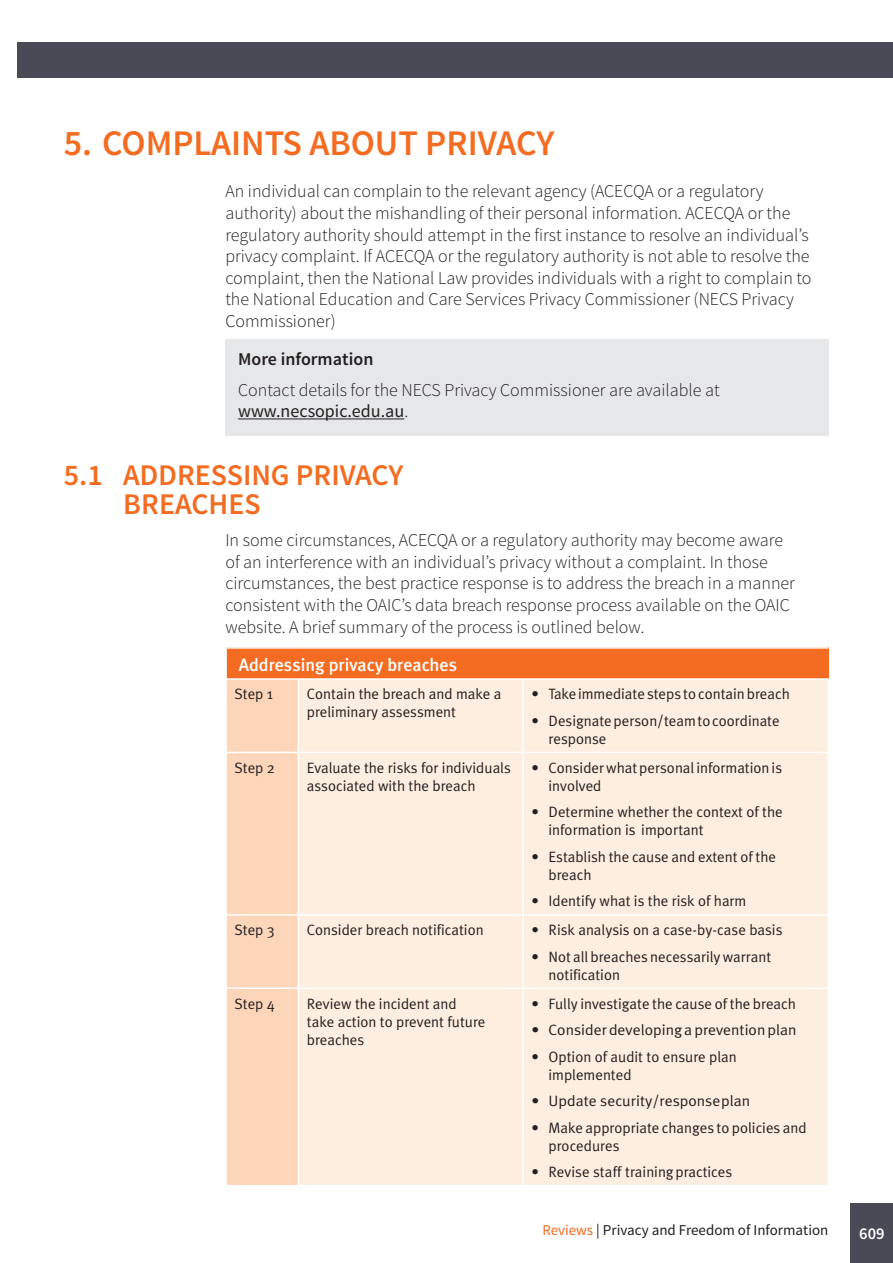
<style>
.page{position:relative;width:893px;height:1263px;background:#fff}
.page>*{position:absolute;margin:0;border:0;box-sizing:border-box;transform-origin:0 0}
.t1{font:600 36px "Source Sans Pro";color:#f36c21}
.t2{font:600 30px/28.5px "Source Sans Pro";color:#f36c21}
._02-body{font:300 18px/21.6px "Source Sans Pro";color:#231f20}
.table-style-2-header{font:500 18px "Meta Plus";color:#fff}
.t3{font:18px "Source Sans Pro";color:#231f20}
.t4{font:600 16.5px "Source Sans Pro";color:#fff}
.table-body-text{font:15px/18px "Meta Plus Normal";color:#231f20}
.table-body-text-2{font:15px "Meta Plus Normal";color:#231f20;scale:1.05 1}
.t5{font:15px "Source Sans Pro";color:#231f20}
.s1{font-weight:600}
.s2{font-weight:300}
.s3{color:#f36c21}
</style>
<div class="page">
<div style="left:17px;top:43px;width:876px;height:35px;background:#4a4a56"></div>
<div style="left:850px;top:1203px;width:43px;height:60px;background:#4a4a56"></div>
<div style="left:225px;top:339px;width:604px;height:97px;background:#e6e7e9"></div>
<hr style="left:238px;top:418px;width:166px;height:1px;background:#231f20">
<div style="left:226px;top:648px;width:602px;height:31px;background:#f36c21"></div>
<div style="left:227px;top:680px;width:71px;height:505px;background:#fdd6ba"></div>
<div style="left:299px;top:680px;width:529px;height:505px;background:#feeee0"></div>
<hr style="left:522px;top:680px;width:2px;height:72px;background:#fff">
<hr style="left:225px;top:752px;width:73px;height:1px;background:#fff">
<hr style="left:298px;top:752px;width:225px;height:1px;background:#fff">
<hr style="left:523px;top:752px;width:306px;height:1px;background:#fff">
<hr style="left:522px;top:753px;width:2px;height:161px;background:#fff">
<hr style="left:225px;top:914px;width:73px;height:1px;background:#fff">
<hr style="left:298px;top:914px;width:225px;height:1px;background:#fff">
<hr style="left:523px;top:914px;width:306px;height:1px;background:#fff">
<hr style="left:522px;top:915px;width:2px;height:72px;background:#fff">
<hr style="left:225px;top:987px;width:73px;height:2px;background:#fff">
<hr style="left:298px;top:987px;width:225px;height:2px;background:#fff">
<hr style="left:523px;top:987px;width:306px;height:2px;background:#fff">
<hr style="left:522px;top:989px;width:2px;height:196px;background:#fff">
<hr style="left:225px;top:647px;width:73px;height:2px;background:#fff">
<hr style="left:225px;top:649px;width:2px;height:29px;background:#fff">
<hr style="left:298px;top:647px;width:225px;height:2px;background:#fff">
<hr style="left:523px;top:647px;width:305px;height:2px;background:#fff">
<hr style="left:225px;top:678px;width:73px;height:2px;background:#fff">
<hr style="left:298px;top:678px;width:225px;height:2px;background:#fff">
<hr style="left:523px;top:678px;width:306px;height:2px;background:#fff">
<p class="t1" style="left:64px;top:120px;width:492px">5. COMPLAINTS ABOUT PRIVACY</p>
<p class="_02-body" style="left:225px;top:181px;width:588px">An individual can complain to the relevant agency (ACECQA or a regulatory authority) about the mishandling of their personal information. ACECQA or the regulatory authority should attempt in the first instance to resolve an individual’s privacy complaint. If ACECQA or the regulatory authority is not able to resolve the complaint, then the National Law provides individuals with a right to complain to the National Education and Care Services Privacy Commissioner (NECS Privacy Commissioner)</p>
<p class="_02-body" style="left:238px;top:344px;width:483px;line-height:30.2px"><span class="s1">More information<br></span>Contact details for the NECS Privacy Commissioner are available at</p>
<p class="t3" style="left:238px;top:400px;width:172px">www.necsopic.edu.au<span class="s2">.</span></p>
<p class="t2" style="left:123px;top:462px;width:282px;text-indent:-60px">5.1 ADDRESSING PRIVACY<br>BREACHES</p>
<p class="_02-body" style="left:225px;top:529px;width:571px">In some circumstances, ACECQA or a regulatory authority may become aware of an interference with an individual’s privacy without a complaint. In those circumstances, the best practice response is to address the breach in a manner consistent with the OAIC’s data breach response process available on the OAIC website. A brief summary of the process is outlined below.</p>
<p class="table-style-2-header" style="left:239px;top:654px;width:220px">Addressing privacy breaches</p>
<p class="table-body-text" style="left:235px;top:685px;width:40px">Step 1</p>
<p class="table-body-text" style="left:307px;top:685px;width:196px">Contain the breach and make a preliminary assessment</p>
<p class="table-body-text" style="left:531px;top:685px;width:260px">• Takeimmediate steps to containbreach</p>
<p class="table-body-text" style="left:549px;top:711px;width:233px;text-indent:-17px">• Designateperson/teamtocoordinate response</p>
<p class="table-body-text" style="left:235px;top:758px;width:42px">Step 2</p>
<p class="table-body-text" style="left:307px;top:758px;width:205px">Evaluate the risks for individuals associated with the breach</p>
<p class="table-body-text" style="left:549px;top:758px;width:235px;text-indent:-17px">• Considerwhat personal information is involved</p>
<p class="table-body-text" style="left:549px;top:803px;width:236px;text-indent:-17px">• Determine whether the context of the information is important</p>
<p class="table-body-text" style="left:549px;top:847px;width:229px;text-indent:-17px">• Establish the cause and extent of the breach</p>
<p class="table-body-text" style="left:531px;top:892px;width:216px">• Identify what is the risk of harm</p>
<p class="table-body-text" style="left:235px;top:921px;width:42px">Step 3</p>
<p class="table-body-text" style="left:307px;top:921px;width:178px">Consider breach notification</p>
<p class="table-body-text" style="left:531px;top:921px;width:252px">• Risk analysis on a case-by-case basis</p>
<p class="table-body-text" style="left:549px;top:947px;width:224px;text-indent:-17px">• Not all breaches necessarilywarrant notification</p>
<p class="table-body-text" style="left:235px;top:994px;width:42px">Step 4</p>
<p class="table-body-text" style="left:307px;top:994px;width:180px">Review the incident and take action to prevent future breaches</p>
<p class="table-body-text" style="left:531px;top:994px;width:266px">• Fully investigate the cause of the breach</p>
<p class="table-body-text-2" style="left:531px;top:1021px;width:254px">• Considerdeveloping apreventionplan</p>
<p class="table-body-text" style="left:549px;top:1047px;width:190px;text-indent:-17px">• Option of audit to ensure plan implemented</p>
<p class="table-body-text-2" style="left:531px;top:1092px;width:210px">• Update security/responseplan</p>
<p class="table-body-text" style="left:549px;top:1118px;width:259px;text-indent:-17px">• Make appropriate changes to policies and procedures</p>
<p class="table-body-text" style="left:531px;top:1163px;width:202px">• Revise staff trainingpractices</p>
<p class="t5" style="left:542px;top:1221px;width:287px"><span class="s3">Reviews</span> | Privacy and Freedom of Information</p>
<p class="t4" style="left:859px;top:1223px;width:27px">609</p>
</div>
